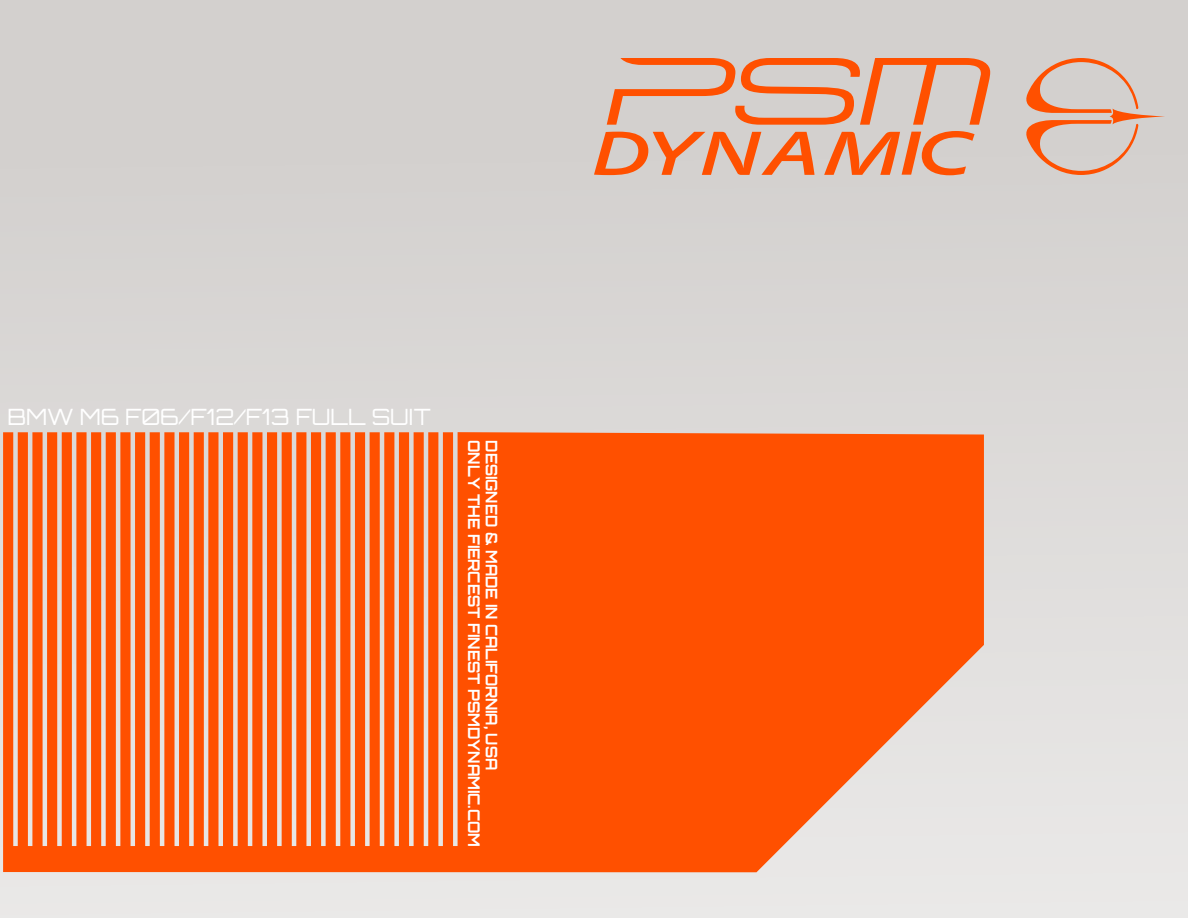
<style>
.page{position:relative;width:1188px;height:918px;background:#fff}
.page>*{position:absolute;margin:0;border:0;box-sizing:border-box;transform-origin:0 0}
.t1{font:300 22.5px "Orbitron";color:#fff}
.t2{font:700 16.2px "Orbitron";color:#fff;scale:.92 1}
.t3{font:700 15.9px "Orbitron";color:#fff;scale:.92 1}
</style>
<div class="page">
<div style="left:0;top:0;width:1188px;height:918px;background:linear-gradient(to bottom,#d0cdcb,#eae8e7)"></div>
<svg style="left:3px;top:432px;width:981px;height:440px;background:#f96c2c"></svg>
<svg style="left:594px;top:58px;width:396px;height:117px;background:#dfaa91"></svg>
<svg style="left:1026px;top:58px;width:139px;height:117px;background:#dabbad"></svg>
<p class="t1" style="left:8px;top:402px;width:425px">BMW M6 F06/F12/F13 FULL SUIT</p>
<p class="t2" style="left:484px;top:440px;width:444px;rotate:90deg">ONLY THE FIERCEST FINEST PSMDYNAMIC.COM</p>
<p class="t3" style="left:501px;top:440px;width:360px;rotate:90deg">DESIGNED &amp; MADE IN CALIFORNIA, USA</p>
</div>
